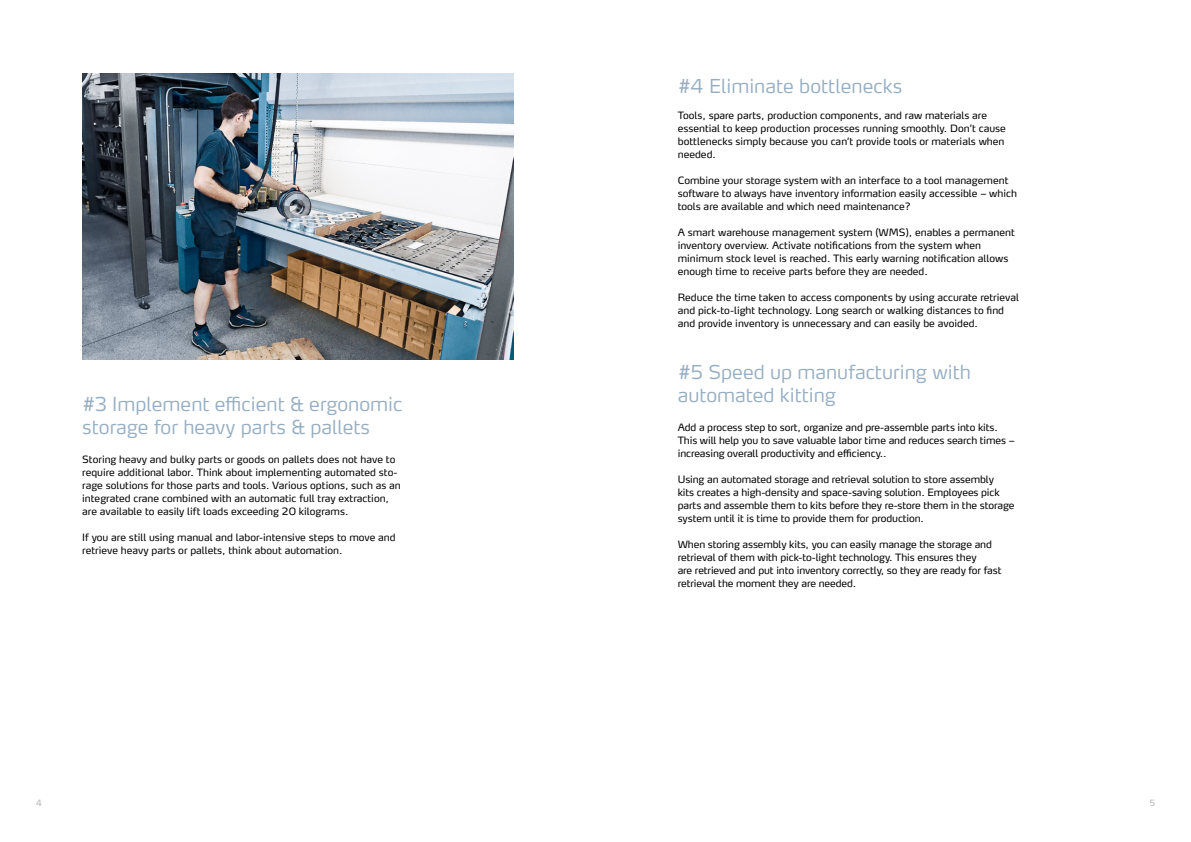
<style>
.page{position:relative;width:1191px;height:842px;background:#fff}
.page>*{position:absolute;margin:0;border:0;box-sizing:border-box;transform-origin:0 0}
.t1{font:300 19px/22.8px "Max OT";color:#96aec2}
.t2{font:10px/13px "Max OT";color:#000}
.t3{font:300 8.5px "Max OT";color:#a8aca9}
</style>
<div class="page">
<img style="left:82px;top:73px;width:431px;height:286px">
<h1 class="t1" style="left:82px;top:393px;width:321px">#3 Implement efficient &amp; ergonomic storage for heavy parts &amp; pallets</h1>
<p class="t2" style="left:82px;top:453px;width:320px">Storing heavy and bulky parts or goods on pallets does not have to require additional labor. Think about implementing automated sto&shy;rage solutions for those parts and tools. Various options, such as an integrated crane combined with an automatic full tray extraction, are available to easily lift loads exceeding 20 kilograms.</p>
<p class="t2" style="left:82px;top:531px;width:315px">If you are still using manual and labor-intensive steps to move and retrieve heavy parts or pallets, think about automation.</p>
<h1 class="t1" style="left:677px;top:74px;width:226px">#4 Eliminate bottlenecks</h1>
<p class="t2" style="left:677px;top:109px;width:330px">Tools, spare parts, production components, and raw materials are essential to keep production processes running smoothly. Don’t cause bottlenecks simply because you can’t provide tools or materials when needed.</p>
<p class="t2" style="left:677px;top:174px;width:341px">Combine your storage system with an interface to a tool management software to always have inventory information easily accessible – which tools are available and which need maintenance?</p>
<p class="t2" style="left:677px;top:226px;width:338px">A smart warehouse management system (WMS), enables a permanent inventory overview. Activate notifications from the system when minimum stock level is reached. This early warning notification allows enough time to receive parts before they are needed.</p>
<p class="t2" style="left:677px;top:291px;width:343px">Reduce the time taken to access components by using accurate retrieval and pick-to-light technology. Long search or walking distances to find and provide inventory is unnecessary and can easily be avoided.</p>
<h1 class="t1" style="left:677px;top:360px;width:294px">#5 Speed up manufacturing with automated kitting</h1>
<p class="t2" style="left:677px;top:421px;width:339px">Add a process step to sort, organize and pre-assemble parts into kits.<br>This will help you to save valuable labor time and reduces search times – increasing overall productivity and efficiency..</p>
<p class="t2" style="left:677px;top:473px;width:338px">Using an automated storage and retrieval solution to store assembly<br>kits creates a high-density and space-saving solution. Employees pick parts and assemble them to kits before they re-store them in the storage system until it is time to provide them for production.</p>
<p class="t2" style="left:677px;top:538px;width:325px">When storing assembly kits, you can easily manage the storage and retrieval of them with pick-to-light technology. This ensures they<br>are retrieved and put into inventory correctly, so they are ready for fast retrieval the moment they are needed.</p>
<p class="t3" style="left:36px;top:798px;width:8px">4</p>
<p class="t3" style="left:1150px;top:798px;width:7px">5</p>
</div>
